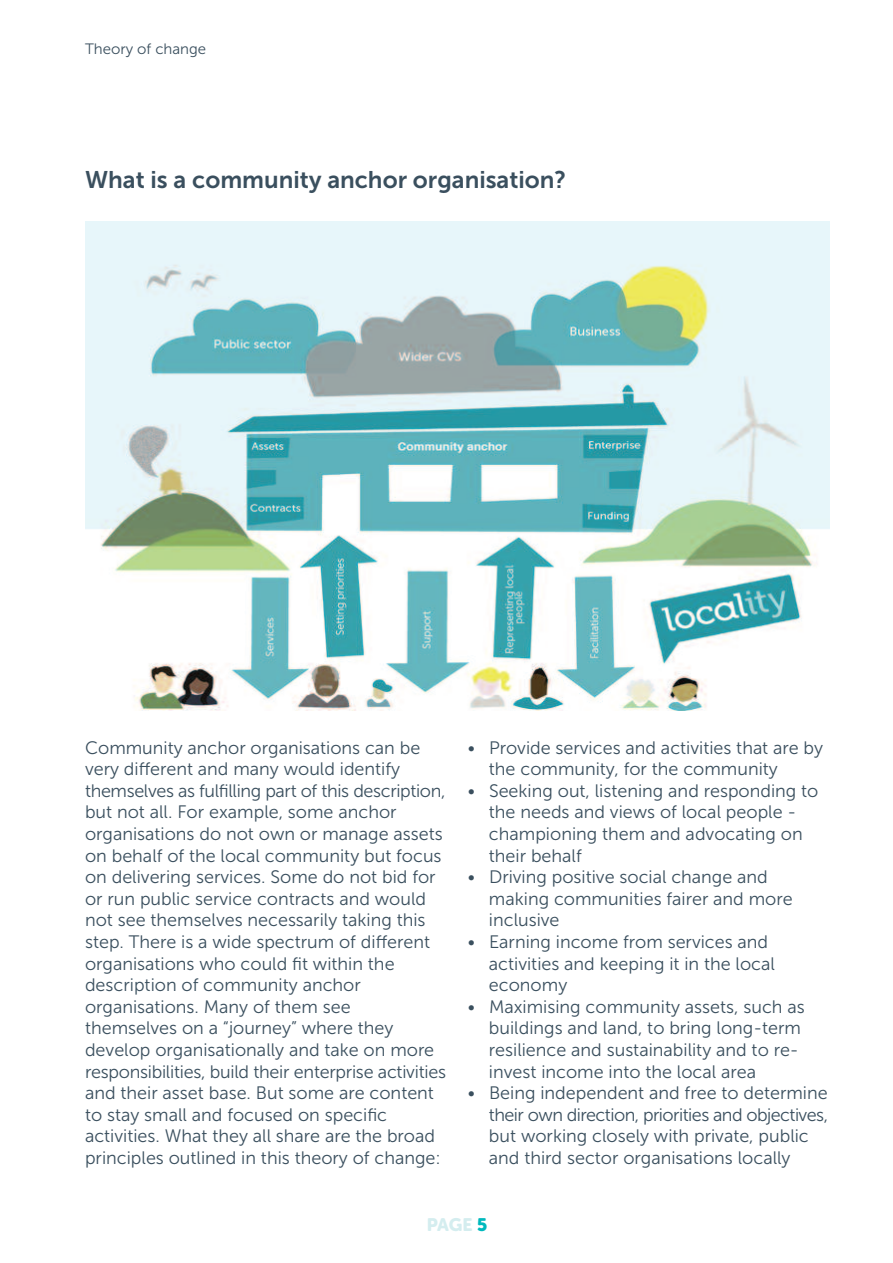
<style>
.page{position:relative;width:893px;height:1263px;background:#fff}
.page>*{position:absolute;margin:0;border:0;box-sizing:border-box;transform-origin:0 0}
.t1{font:24px "Museo Sans 700";color:#3a4f5e}
.t2{font:18px/21.6px "Museo Sans 300";color:#3a4f5e}
.t3{font:18px "Museo Sans Rounded 900";color:#d4edef}
.t4{font:15px "Museo Sans 300";color:#3a4f5e}
.s1{color:#00b9bd}
</style>
<div class="page">
<img style="left:85px;top:221px;width:744px;height:490px">
<p class="t4" style="left:85px;top:40px;width:123px">Theory of change</p>
<h1 class="t1" style="left:85px;top:166px;width:483px">What is a community anchor organisation?</h1>
<p class="t2" style="left:85px;top:737px;width:362px">Community anchor organisations can be very different and many would identify themselves as fulfilling part of this description, but not all. For example, some anchor organisations do not own or manage assets on behalf of the local community but focus on delivering services. Some do not bid for or run public service contracts and would not see themselves necessarily taking this step. There is a wide spectrum of different organisations who could fit within the description of community anchor organisations. Many of them see themselves on a “journey” where they develop organisationally and take on more responsibilities, build their enterprise activities and their asset base. But some are content to stay small and focused on specific activities. What they all share are the broad principles outlined in this theory of change:</p>
<p class="t2" style="left:489px;top:737px;width:336px;text-indent:-21px">• Provide services and activities that are by the community, for the community</p>
<p class="t2" style="left:489px;top:780px;width:331px;text-indent:-21px">• Seeking out, listening and responding to the needs and views of local people - championing them and advocating on their behalf</p>
<p class="t2" style="left:489px;top:866px;width:305px;text-indent:-21px">• Driving positive social change and making communities fairer and more inclusive</p>
<p class="t2" style="left:489px;top:931px;width:287px;text-indent:-21px">• Earning income from services and activities and keeping it in the local economy</p>
<p class="t2" style="left:489px;top:996px;width:317px;text-indent:-21px">• Maximising community assets, such as buildings and land, to bring long-term resilience and sustainability and to re&shy;invest income into the local area</p>
<p class="t2" style="left:489px;top:1082px;width:341px;text-indent:-21px">• Being independent and free to determine their own direction, priorities and objectives, but working closely with private, public and third sector organisations locally</p>
<p class="t3" style="left:427px;top:1218px;width:62px">PAGE <span class="s1">5</span></p>
</div>
